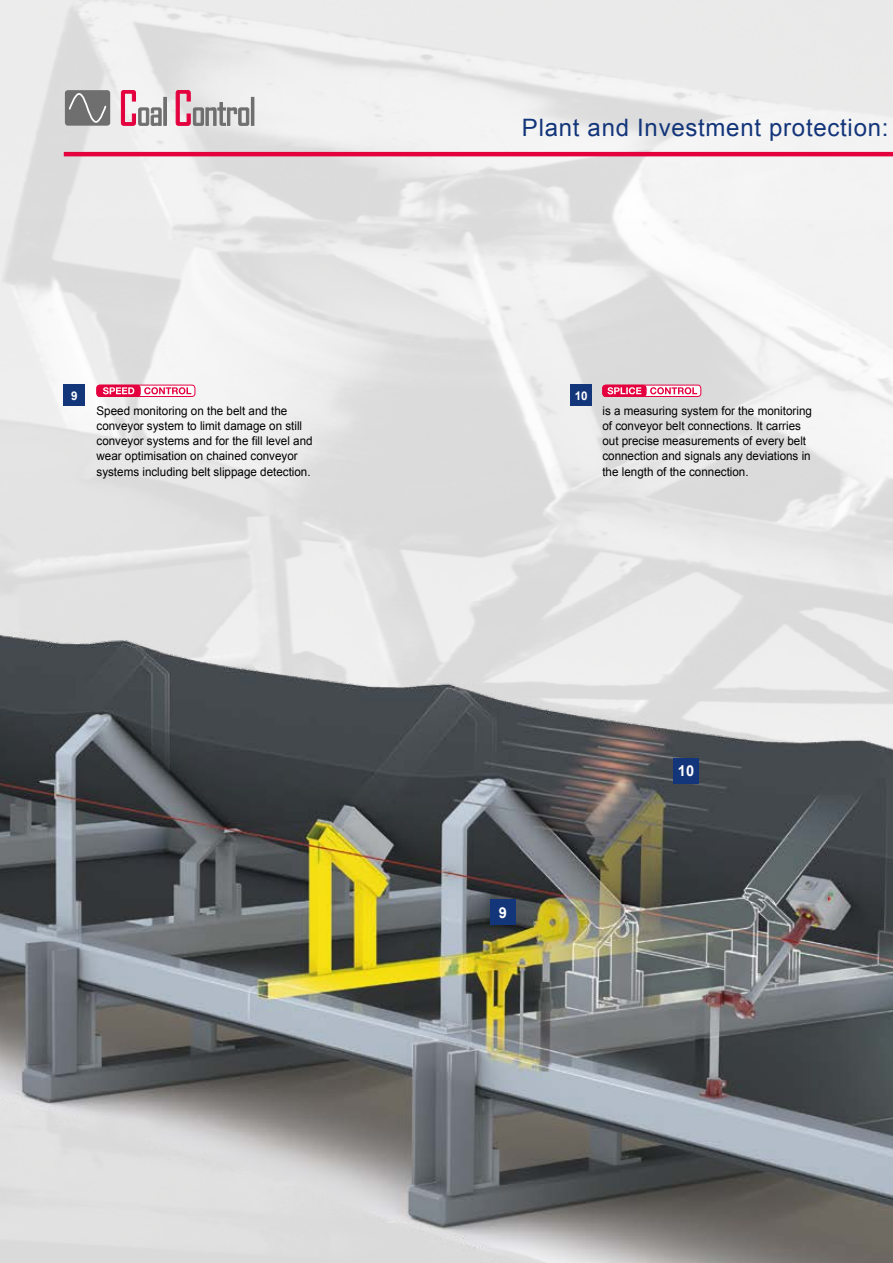
<style>
.page{position:relative;width:893px;height:1263px;background:#fff}
.page>*{position:absolute;margin:0;border:0;box-sizing:border-box;transform-origin:0 0}
.t1{font:24px "Arial";letter-spacing:.03em;color:#13357a}
.t2{font:700 15px "Arial";color:#fff}
.t3{font:12px/15.1px "Arial";color:#000}
.t4{font:700 12px "Arial";color:#fff}
</style>
<div class="page">
<svg style="left:0;top:0;width:893px;height:218px"></svg>
<div style="left:65px;top:90px;width:45px;height:36px;background:#706f6f;border-radius:3px"></div>
<svg style="left:69px;top:93px;width:38px;height:30px"></svg>
<svg style="left:121px;top:90px;width:46px;height:36px"></svg>
<hr style="left:164px;top:97px;width:2px;height:28px;background:#706f6f">
<svg style="left:176px;top:90px;width:73px;height:36px;background:#cab2b8"></svg>
<div style="left:251px;top:97px;width:3px;height:29px;border:1px solid #706f6f"></div>
<img style="left:0;top:218px;width:893px;height:1045px">
<div style="left:490px;top:899px;width:26px;height:26px;background:#13357a"></div>
<div style="left:673px;top:758px;width:26px;height:25px;background:#13357a"></div>
<div style="left:64px;top:385px;width:21px;height:21px;background:#13357a"></div>
<div style="left:571px;top:385px;width:21px;height:21px;background:#13357a"></div>
<hr style="left:64px;top:152px;width:829px;height:4px;background:#e3003d">
<svg style="left:97px;top:385px;width:98px;height:11px"></svg>
<div style="left:97px;top:385px;width:98px;height:12px;border:1px solid #e4003e;border-radius:3px"></div>
<div style="left:97px;top:385px;width:44px;height:12px;background:#e4003e;border-radius:3px"></div>
<svg style="left:144px;top:387px;width:47px;height:7px"></svg>
<svg style="left:103px;top:387px;width:31px;height:7px"></svg>
<svg style="left:603px;top:385px;width:98px;height:11px"></svg>
<div style="left:602px;top:385px;width:99px;height:12px;border:1px solid #e4003e;border-radius:3px"></div>
<div style="left:602px;top:385px;width:45px;height:12px;background:#e4003e;border-radius:3px"></div>
<svg style="left:607px;top:387px;width:34px;height:7px"></svg>
<svg style="left:650px;top:387px;width:47px;height:7px"></svg>
<p class="t4" style="left:71px;top:388px;width:8px">9</p>
<p class="t3" style="left:97px;top:403px;width:218px">Speed monitoring on the belt and the conveyor system to limit damage on still conveyor systems and for the fill level and wear optimisation on chained conveyor systems including belt slippage detection.</p>
<h1 class="t1" style="left:522px;top:111px;width:368px">Plant and Investment protection:</h1>
<p class="t4" style="left:575px;top:388px;width:14px">10</p>
<p class="t3" style="left:602px;top:403px;width:211px">is a measuring system for the monitoring of conveyor belt connections. It carries out precise measurements of every belt connection and signals any deviations in the length of the connection.</p>
<p class="t2" style="left:499px;top:902px;width:10px">9</p>
<p class="t2" style="left:678px;top:761px;width:18px">10</p>
</div>
